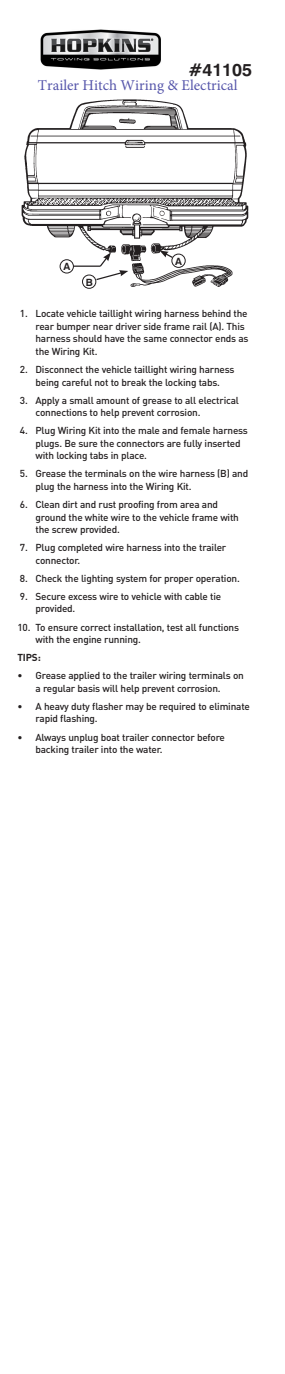
<style>
.page{position:relative;width:285px;height:1374px;background:#fff}
.page>*{position:absolute;margin:0;border:0;box-sizing:border-box;transform-origin:0 0}
.t1{font:700 17.5px "Swiss 721 BT";color:#231f20}
.t2{font:15px "Minion Pro";color:#55a}
.t3{font:500 10px/12.5px "DIN";letter-spacing:-.02em;color:#231f20}
.t4{font:700 10px "DIN";color:#231f20}
.t5{font:700 10px "Swiss 721 BT";color:#231f20}
</style>
<div class="page">
<img style="left:21px;top:99px;width:228px;height:189px">
<div style="left:59px;top:259px;width:15px;height:14px;border:1px solid #231f20;border-radius:50%"></div>
<hr style="left:73px;top:265px;width:27px;height:2px;background:#231f20">
<div style="left:171px;top:254px;width:14px;height:14px;border:1px solid #231f20;border-radius:50%"></div>
<svg style="left:159px;top:250px;width:15px;height:9px"></svg>
<div style="left:82px;top:274px;width:14px;height:15px;border:1px solid #231f20;border-radius:50%"></div>
<svg style="left:95px;top:252px;width:33px;height:29px"></svg>
<img style="left:40px;top:29px;width:121px;height:41px">
<h1 class="t1" style="left:189px;top:59px;width:65px">#41105</h1>
<h2 class="t2" style="left:38px;top:75px;width:201px">Trailer Hitch Wiring &amp; Electrical</h2>
<p class="t5" style="left:63px;top:261px;width:8px">A</p>
<p class="t5" style="left:86px;top:276px;width:9px">B</p>
<p class="t5" style="left:175px;top:255px;width:8px">A</p>
<p class="t3" style="left:35px;top:307px;width:214px;text-indent:-16px">1. Locate vehicle taillight wiring harness behind the rear bumper near driver side frame rail (A). This harness should have the same connector ends as the Wiring Kit.</p>
<p class="t3" style="left:20px;top:363px;width:216px;text-align:center">2. Disconnect the vehicle taillight wiring harness being careful not to break the locking tabs.</p>
<p class="t3" style="left:35px;top:393px;width:204px;text-indent:-16px">3. Apply a small amount of grease to all electrical connections to help prevent corrosion.</p>
<p class="t3" style="left:35px;top:424px;width:213px;text-indent:-16px">4. Plug Wiring Kit into the male and female harness plugs. Be sure the connectors are fully inserted with locking tabs in place.</p>
<p class="t3" style="left:35px;top:467px;width:214px;text-indent:-16px">5. Grease the terminals on the wire harness (B) and plug the harness into the Wiring Kit.</p>
<p class="t3" style="left:35px;top:498px;width:205px;text-indent:-16px">6. Clean dirt and rust proofing from area and ground the white wire to the vehicle frame with the screw provided.</p>
<p class="t3" style="left:35px;top:541px;width:192px;text-indent:-16px">7. Plug completed wire harness into the trailer connector.</p>
<p class="t3" style="left:20px;top:571px;width:221px">8. Check the lighting system for proper operation.</p>
<p class="t3" style="left:35px;top:590px;width:187px;text-indent:-16px">9. Secure excess wire to vehicle with cable tie provided.</p>
<p class="t3" style="left:35px;top:620px;width:205px;text-indent:-18px">10. To ensure correct installation, test all functions with the engine running.</p>
<p class="t4" style="left:17px;top:651px;width:25px">TIPS:</p>
<p class="t3" style="left:17px;top:669px;width:227px;text-align:center">• Grease applied to the trailer wiring terminals on a regular basis will help prevent corrosion.</p>
<p class="t3" style="left:35px;top:700px;width:215px;text-indent:-18px">• A heavy duty flasher may be required to eliminate rapid flashing.</p>
<p class="t3" style="left:35px;top:730px;width:191px;text-indent:-18px">• Always unplug boat trailer connector before backing trailer into the water.</p>
</div>
